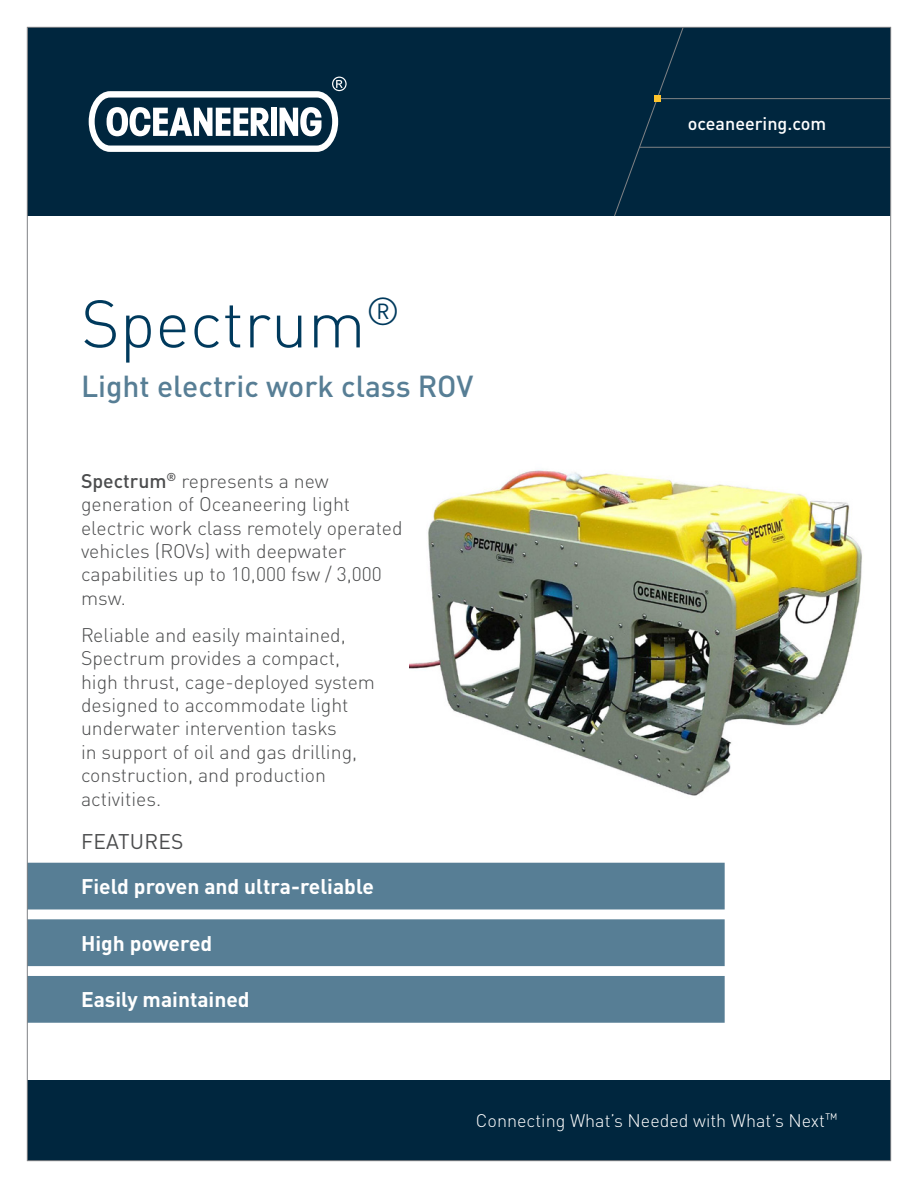
<style>
.page{position:relative;width:918px;height:1188px;background:#fff}
.page>*{position:absolute;margin:0;border:0;box-sizing:border-box;transform-origin:0 0}
.Heading{font:300 66px "DINOT";color:#003a5d}
.Subheading{font:500 30px "DINOT";color:#577e95}
.Features{font:700 21px "DINOT";color:#fff}
.Features_Heading{font:21px "DINOT";letter-spacing:.01em;color:#4b4c4d}
.Ingress{font:300 19.5px/23.4px "DINOT";color:#4b4c4d}
.t1{font:300 18px "DINOT";color:#fff}
.t2{font:500 18px "DINOT";color:#fff}
.s1{font-weight:500}
</style>
<div class="page">
<div style="left:29px;top:29px;width:860px;height:187px;background:#00263e"></div>
<div style="left:27px;top:1080px;width:864px;height:81px;background:#00263e"></div>
<svg style="left:89px;top:77px;width:258px;height:75px"></svg>
<div style="left:272px;top:108px;width:5px;height:28px;background:#fff"></div>
<div style="left:614px;top:29px;width:70px;height:187px;background:#00263e"></div>
<hr style="left:658px;top:98px;width:233px;height:1px;background:#808285">
<hr style="left:640px;top:147px;width:251px;height:1px;background:#808285">
<div style="left:655px;top:95px;width:6px;height:7px;background:#ffc52d"></div>
<div style="left:27px;top:863px;width:698px;height:46px;background:#577e95"></div>
<div style="left:27px;top:919px;width:698px;height:47px;background:#577e95"></div>
<div style="left:27px;top:976px;width:698px;height:47px;background:#577e95"></div>
<img style="left:410px;top:470px;width:452px;height:326px">
<p class="Heading" style="left:81px;top:283px;width:321px">Spectrum<sup>®</sup></p>
<p class="Subheading" style="left:81px;top:367px;width:394px">Light electric work class ROV</p>
<p class="Ingress" style="left:81px;top:469px;width:323px"><span class="s1">Spectrum</span><sup>®</sup> represents a new generation of Oceaneering light electric work class remotely operated vehicles (ROVs) with deepwater capabilities up to 10,000 fsw / 3,000 msw.</p>
<p class="Ingress" style="left:81px;top:623px;width:296px">Reliable and easily maintained,<br>Spectrum provides a compact, high thrust, cage-deployed system designed to accommodate light underwater intervention tasks<br>in support of oil and gas drilling, construction, and production activities.</p>
<p class="Features_Heading" style="left:81px;top:828px;width:104px">FEATURES</p>
<p class="Features" style="left:81px;top:873px;width:295px">Field proven and ultra-reliable</p>
<p class="Features" style="left:81px;top:929px;width:133px">High powered</p>
<p class="Features" style="left:81px;top:986px;width:170px">Easily maintained</p>
<p class="t2" style="left:688px;top:112px;width:140px">oceaneering.com</p>
<p class="t1" style="left:476px;top:1109px;width:363px">Connecting What’s Needed with What’s Next<sup>™</sup></p>
</div>
